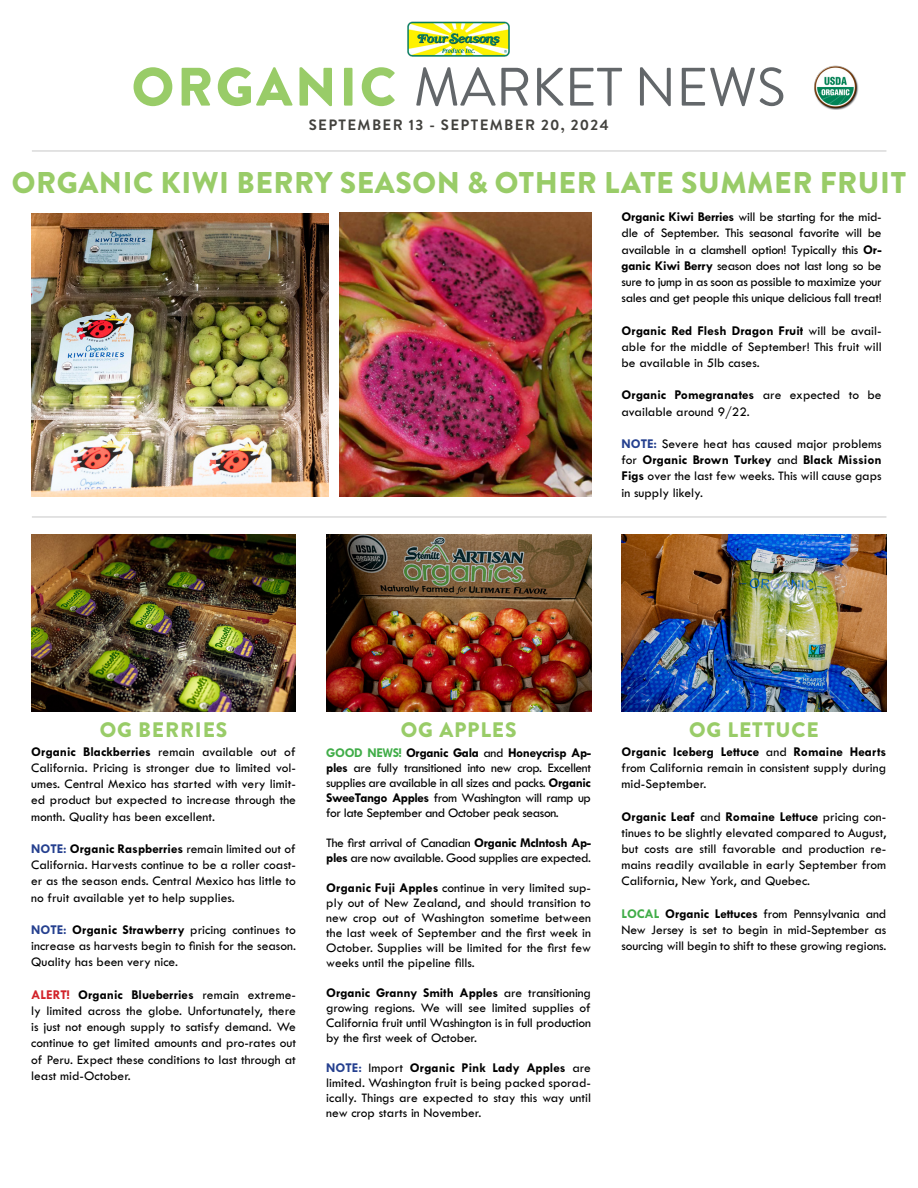
<style>
.page{position:relative;width:918px;height:1188px;background:#fff}
.page>*{position:absolute;margin:0;border:0;box-sizing:border-box;transform-origin:0 0}
.t1{font:54px "Brandon Grotesque";color:#63676a}
.t2{font:900 30px "Brandon Grotesque";letter-spacing:.02em;color:#99cc68}
.t3{font:900 21px "Brandon Grotesque";letter-spacing:.04em;color:#99cc68}
.t4{font:700 15px "Brandon Grotesque";letter-spacing:.09em;color:#42413d}
.t5{font:13.5px/16.2px "Tw Cen MT Std";color:#000;text-align:justify}
.t6{font:13.5px/15px "Tw Cen MT Std";letter-spacing:-.03em;color:#000}
.s1{font-weight:900;color:#99cc68}
.s2{font-weight:700}
.s3{font-weight:700;color:#25408f}
.s4{font-weight:700;color:#d2232a}
.s5{font-weight:700;color:#41ad49}
</style>
<div class="page">
<img style="left:407px;top:21px;width:103px;height:36px">
<img style="left:814px;top:65px;width:45px;height:44px">
<img style="left:327px;top:535px;width:264px;height:176px">
<img style="left:32px;top:535px;width:264px;height:176px">
<img style="left:32px;top:214px;width:297px;height:283px">
<hr style="left:32px;top:151px;width:854px;height:1px;background:#000">
<hr style="left:32px;top:517px;width:854px;height:1px;background:#000">
<img style="left:622px;top:535px;width:264px;height:176px">
<img style="left:340px;top:212px;width:251px;height:285px">
<h1 class="t1" style="left:132px;top:50px;width:656px"><span class="s1">ORGANIC</span> MARKET NEWS</h1>
<p class="t4" style="left:309px;top:114px;width:301px">SEPTEMBER 13 - SEPTEMBER 20, 2024</p>
<h2 class="t2" style="left:12px;top:161px;width:896px">ORGANIC KIWI BERRY SEASON &amp; OTHER LATE SUMMER FRUIT</h2>
<p class="t5" style="left:622px;top:209px;width:262px"><span class="s2">Organic Kiwi Berries</span> will be starting for the mid&shy;dle of September. This seasonal favorite will be available in a clamshell option! Typically this <span class="s2">Or&shy;ganic Kiwi Berry</span> season does not last long so be sure to jump in as soon as possible to maximize your sales and get people this unique delicious fall treat!</p>
<p class="t5" style="left:622px;top:322px;width:262px"><span class="s2">Organic Red Flesh Dragon Fruit</span> will be avail&shy;able for the middle of September! This fruit will be available in 5lb cases.</p>
<p class="t5" style="left:622px;top:387px;width:262px"><span class="s2">Organic Pomegranates</span> are expected to be available around 9/22.</p>
<p class="t5" style="left:622px;top:436px;width:262px"><span class="s3">NOTE:</span> Severe heat has caused major problems for <span class="s2">Organic Brown Turkey</span> and <span class="s2">Black Mission Figs</span> over the last few weeks. This will cause gaps in supply likely.</p>
<h3 class="t3" style="left:100px;top:714px;width:129px">OG BERRIES</h3>
<p class="t5" style="left:31px;top:744px;width:266px"><span class="s2">Organic Blackberries</span> remain available out of California. Pricing is stronger due to limited vol&shy;umes. Central Mexico has started with very limit&shy;ed product but expected to increase through the month. Quality has been excellent.</p>
<p class="t5" style="left:31px;top:841px;width:266px"><span class="s3">NOTE:</span> <span class="s2">Organic Raspberries</span> remain limited out of California. Harvests continue to be a roller coast&shy;er as the season ends. Central Mexico has little to no fruit available yet to help supplies.</p>
<p class="t5" style="left:31px;top:922px;width:266px"><span class="s3">NOTE:</span> <span class="s2">Organic Strawberry</span> pricing continues to increase as harvests begin to finish for the season.<br>Quality has been very nice.</p>
<p class="t5" style="left:31px;top:987px;width:266px"><span class="s4">ALERT!</span> <span class="s2">Organic Blueberries</span> remain extreme&shy;ly limited across the globe. Unfortunately, there is just not enough supply to satisfy demand. We continue to get limited amounts and pro-rates out of Peru. Expect these conditions to last through at least mid-October.</p>
<h3 class="t3" style="left:401px;top:714px;width:117px">OG APPLES</h3>
<p class="t5" style="left:326px;top:745px;width:266px;line-height:15px"><span class="s5">GOOD NEWS!</span> <span class="s2">Organic Gala</span> and <span class="s2">Honeycrisp Ap&shy;ples</span> are fully transitioned into new crop. Excellent supplies are available in all sizes and packs. <span class="s2">Organic SweeTango Apples</span> from Washington will ramp up for late September and October peak season.</p>
<p class="t6" style="left:326px;top:835px;width:266px">The first arrival of Canadian <span class="s2">Organic McIntosh Ap&shy;ples</span> are now available. Good supplies are expected.</p>
<p class="t5" style="left:326px;top:880px;width:266px;line-height:15px"><span class="s2">Organic Fuji Apples</span> continue in very limited sup&shy;ply out of New Zealand, and should transition to new crop out of Washington sometime between the last week of September and the first week in October. Supplies will be limited for the first few weeks until the pipeline fills.</p>
<p class="t5" style="left:326px;top:985px;width:266px;line-height:15px"><span class="s2">Organic Granny Smith Apples</span> are transitioning growing regions. We will see limited supplies of California fruit until Washington is in full production by the first week of October.</p>
<p class="t5" style="left:326px;top:1060px;width:266px;line-height:15px"><span class="s3">NOTE:</span> Import <span class="s2">Organic Pink Lady Apples</span> are limited. Washington fruit is being packed sporad&shy;ically. Things are expected to stay this way until new crop starts in November.</p>
<h3 class="t3" style="left:689px;top:714px;width:131px">OG LETTUCE</h3>
<p class="t5" style="left:622px;top:744px;width:266px"><span class="s2">Organic Iceberg Lettuce</span> and <span class="s2">Romaine Hearts </span>from California remain in consistent supply during mid-September.</p>
<p class="t5" style="left:622px;top:808px;width:266px"><span class="s2">Organic Leaf</span> and <span class="s2">Romaine Lettuce</span> pricing con&shy;tinues to be slightly elevated compared to August, but costs are still favorable and production re&shy;mains readily available in early September from California, New York, and Quebec.</p>
<p class="t5" style="left:622px;top:906px;width:266px"><span class="s5">LOCAL</span> <span class="s2">Organic Lettuces</span> from Pennsylvania and New Jersey is set to begin in mid-September as sourcing will begin to shift to these growing regions.</p>
</div>
